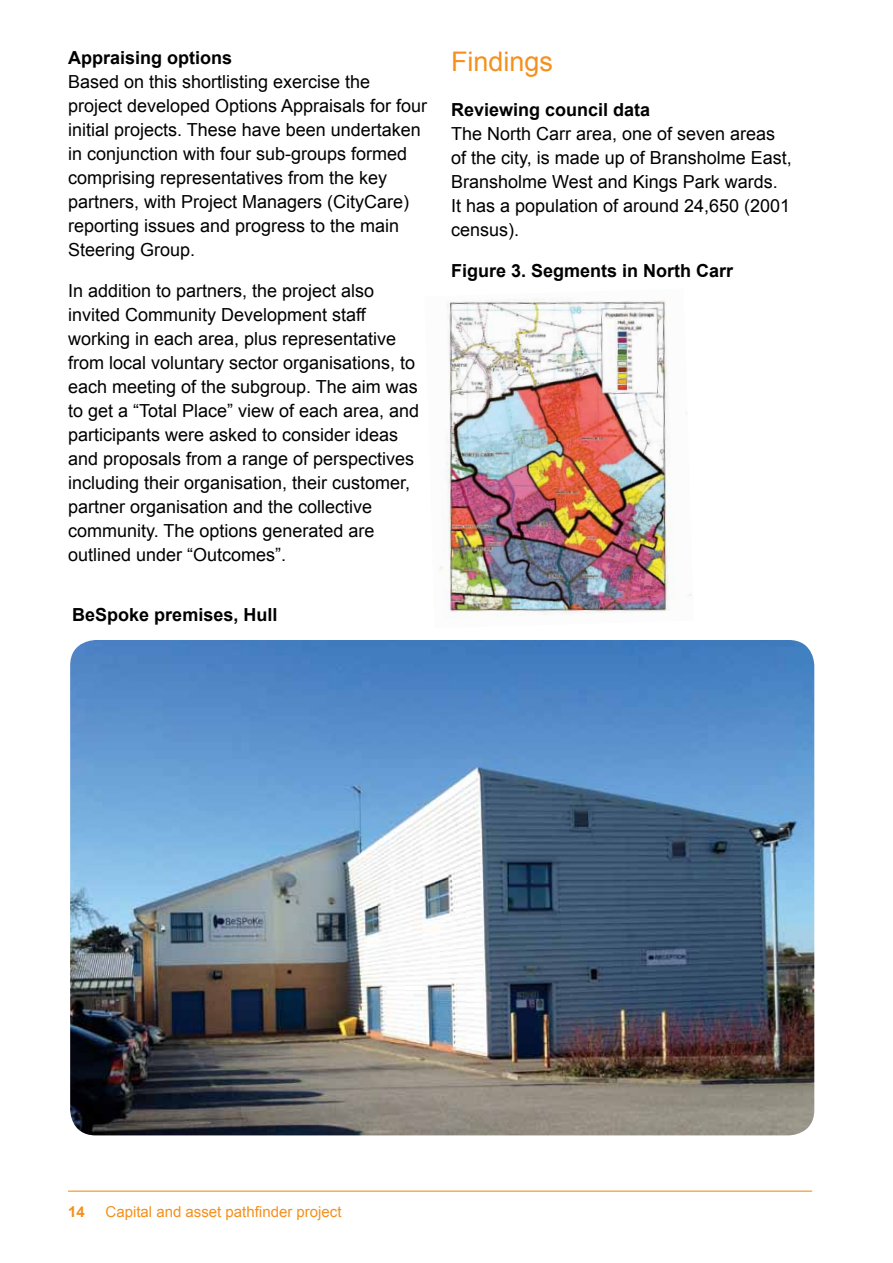
<style>
.page{position:relative;width:893px;height:1263px;background:#fff}
.page>*{position:absolute;margin:0;border:0;box-sizing:border-box;transform-origin:0 0}
.t1{font:27px "Arial";color:#f4901d}
.t2{font:18px/24px "Arial";color:#000}
.t3{font:700 18px "Arial";color:#000}
.t4{font:15px "Arial";color:#f4901d}
.t5{font:700 15px "Arial";color:#f4901d}
</style>
<div class="page">
<hr style="left:68px;top:1190px;width:744px;height:2px;background:#f4901d">
<img style="left:70px;top:640px;width:744px;height:495px">
<img style="left:440px;top:299px;width:252px;height:318px">
<p class="t3" style="left:68px;top:46px;width:166px">Appraising options</p>
<p class="t2" style="left:68px;top:70px;width:361px">Based on this shortlisting exercise the project developed Options Appraisals for four initial projects. These have been undertaken in conjunction with four sub-groups formed comprising representatives from the key partners, with Project Managers (CityCare) reporting issues and progress to the main Steering Group.</p>
<p class="t2" style="left:68px;top:279px;width:353px">In addition to partners, the project also invited Community Development staff working in each area, plus representative from local voluntary sector organisations, to each meeting of the subgroup. The aim was to get a “Total Place” view of each area, and participants were asked to consider ideas and proposals from a range of perspectives including their organisation, their customer, partner organisation and the collective community. The options generated are outlined under “Outcomes”.</p>
<p class="t3" style="left:72px;top:603px;width:207px">BeSpoke premises, Hull</p>
<h1 class="t1" style="left:451px;top:44px;width:104px">Findings</h1>
<p class="t3" style="left:451px;top:98px;width:201px">Reviewing council data</p>
<p class="t2" style="left:451px;top:122px;width:342px">The North Carr area, one of seven areas of the city, is made up of Bransholme East, Bransholme West and Kings Park wards.<br>It has a population of around 24,650 (2001 census).</p>
<p class="t3" style="left:451px;top:259px;width:284px">Figure 3. Segments in North Carr</p>
<p class="t5" style="left:68px;top:1202px;width:18px">14</p>
<p class="t4" style="left:106px;top:1202px;width:237px">Capital and asset pathfinder project</p>
</div>
